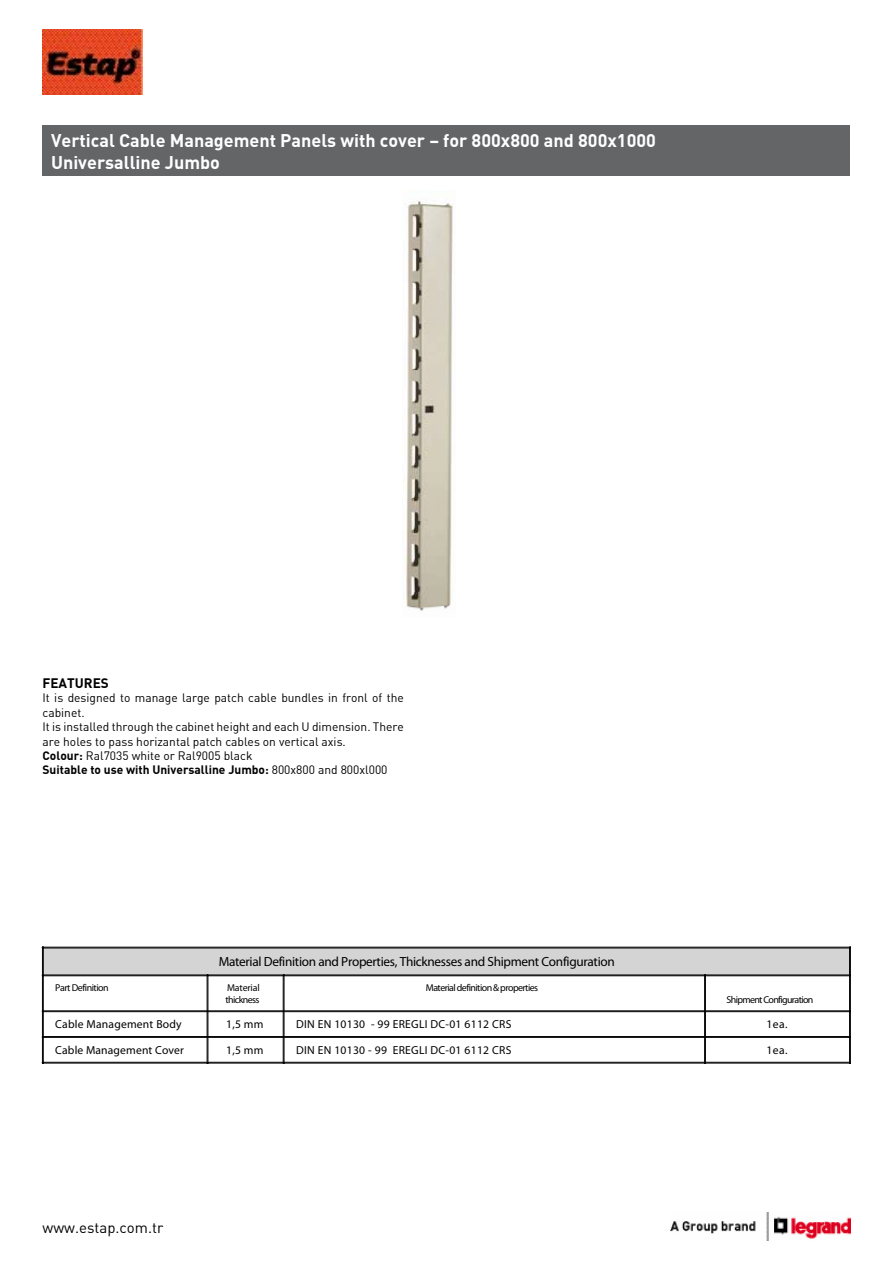
<style>
.page{position:relative;width:893px;height:1263px;background:#fff}
.page>*{position:absolute;margin:0;border:0;box-sizing:border-box;transform-origin:0 0}
.t1{font:18px/21.6px "DINTR Bold";color:#fff}
.t2{font:15px "DINTR";color:#000}
.t3{font:13.5px "DINTR Bold";color:#000}
.t4{font:13.2px "Myriad Pro";letter-spacing:-.025em;color:#000}
.t5{font:12px/14.4px "DINTR";color:#000}
.t6{font:12px "DINTR Bold";color:#000}
.t7{font:11.55px "Myriad Pro";letter-spacing:.025em;color:#000}
.t8{font:9.9px "Myriad Pro";letter-spacing:-.055em;color:#000}
.t9{font:9.9px "Myriad Pro";letter-spacing:-.015em;color:#000}
.s1{font-family:"DINTR Bold"}
.s2{font-family:"DINTR"}
</style>
<div class="page">
<img style="left:43px;top:30px;width:99px;height:65px">
<div style="left:43px;top:126px;width:807px;height:50px;background:#646567"></div>
<img style="left:671px;top:1212px;width:179px;height:28px">
<img style="left:403px;top:201px;width:51px;height:410px">
<div style="left:43px;top:948px;width:807px;height:28px;background:#d4d4d4"></div>
<hr style="left:43px;top:947px;width:807px;height:1px;background:#000">
<hr style="left:43px;top:975px;width:807px;height:1px;background:#000">
<hr style="left:43px;top:974px;width:807px;height:1px;background:#000">
<hr style="left:207px;top:975px;width:1px;height:88px;background:#000">
<hr style="left:208px;top:975px;width:1px;height:88px;background:#000">
<hr style="left:283px;top:975px;width:1px;height:88px;background:#000">
<hr style="left:284px;top:975px;width:1px;height:88px;background:#000">
<hr style="left:704px;top:975px;width:1px;height:88px;background:#000">
<hr style="left:705px;top:975px;width:1px;height:88px;background:#000">
<hr style="left:43px;top:1011px;width:807px;height:1px;background:#000">
<hr style="left:43px;top:1010px;width:807px;height:1px;background:#000">
<hr style="left:42px;top:947px;width:1px;height:116px;background:#000">
<hr style="left:43px;top:948px;width:1px;height:115px;background:#000">
<hr style="left:849px;top:947px;width:1px;height:116px;background:#000">
<hr style="left:850px;top:948px;width:1px;height:115px;background:#000">
<hr style="left:43px;top:1037px;width:807px;height:1px;background:#000">
<hr style="left:43px;top:1036px;width:807px;height:1px;background:#000">
<hr style="left:43px;top:1063px;width:807px;height:1px;background:#000">
<hr style="left:43px;top:1062px;width:807px;height:1px;background:#000">
<h1 class="t1" style="left:51px;top:129px;width:606px">Vertical Cable Management Panels with cover – for 800x800 and 800x1000<br>Universalline Jumbo</h1>
<p class="t3" style="left:43px;top:674px;width:68px">FEATURES</p>
<p class="t5" style="left:43px;top:691px;width:363px">It is designed to manage large patch cable bundles in fronl of the cabinet.<br>It is installed through the cabinet height and each U dimension. There are holes to pass horizantal patch cables on vertical axis.<br><span class="s1">Colour:</span> Ral7035 white or Ral9005 black</p>
<p class="t6" style="left:43px;top:762px;width:347px">Suitable to use with Universalline Jumbo: <span class="s2">800x800 and 800xl000</span></p>
<p class="t8" style="left:55px;top:982px;width:55px">Part Definition</p>
<p class="t4" style="left:219px;top:954px;width:398px">Material Definition and Properties, Thicknesses and Shipment Configuration</p>
<p class="t9" style="left:227px;top:982px;width:34px">Material</p>
<p class="t8" style="left:426px;top:982px;width:114px">Material definition &amp; properties</p>
<p class="t8" style="left:225px;top:994px;width:36px">thickness</p>
<p class="t8" style="left:727px;top:994px;width:88px">Shipment Configuration</p>
<p class="t7" style="left:55px;top:1017px;width:128px">Cable Management Body</p>
<p class="t7" style="left:226px;top:1017px;width:39px">1,5 mm</p>
<p class="t7" style="left:296px;top:1017px;width:217px">DIN EN 10130 - 99 EREGLI DC-01 6112 CRS</p>
<p class="t7" style="left:766px;top:1017px;width:23px">1ea.</p>
<p class="t7" style="left:55px;top:1043px;width:130px">Cable Management Cover</p>
<p class="t7" style="left:226px;top:1043px;width:39px">1,5 mm</p>
<p class="t7" style="left:296px;top:1043px;width:217px">DIN EN 10130 - 99 EREGLI DC-01 6112 CRS</p>
<p class="t7" style="left:766px;top:1043px;width:23px">1ea.</p>
<p class="t2" style="left:43px;top:1218px;width:122px">www.estap.com.tr</p>
</div>
